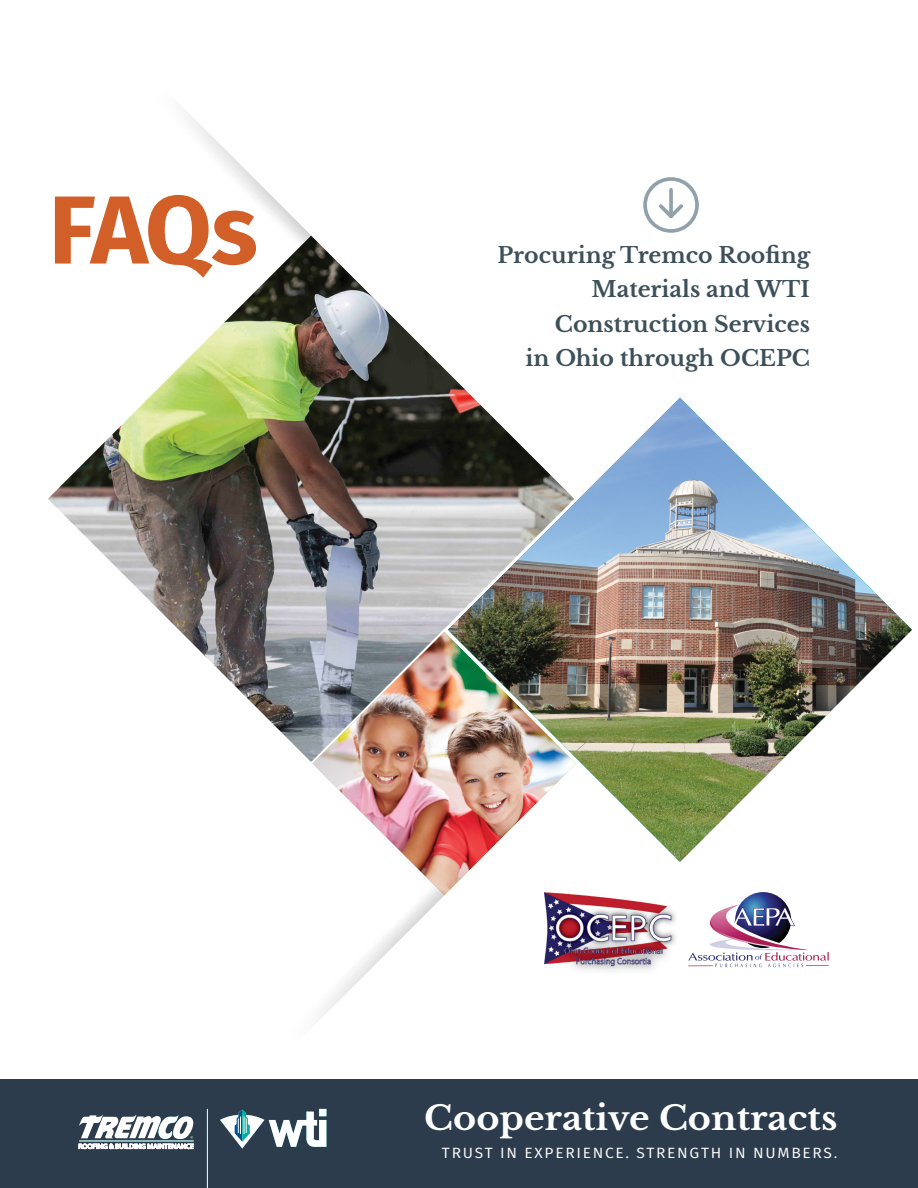
<style>
.page{position:relative;width:918px;height:1188px;background:#fff}
.page>*{position:absolute;margin:0;border:0;box-sizing:border-box;transform-origin:0 0}
.t1{font:700 96.6px "Fira Sans";color:#d25f27}
.t2{font:700 33.45px "Libre Baskerville";color:#fff;scale:1.05 1}
.t3{font:700 22.05px/34.5px "Libre Baskerville";color:#3d505a;text-align:right}
.t4{font:14.85px "Fira Sans";letter-spacing:.11em;color:#fff;scale:1.05 1}
</style>
<div class="page">
<img style="left:312px;top:763px;width:133px;height:257px">
<img style="left:186px;top:111px;width:126px;height:125px">
<img style="left:544px;top:894px;width:132px;height:77px">
<svg style="left:688px;top:892px;width:141px;height:75px"></svg>
<svg style="left:645px;top:179px;width:52px;height:52px"></svg>
<div style="left:643px;top:177px;width:56px;height:56px;border:4px solid #91a1ab;border-radius:50%"></div>
<svg style="left:669px;top:190px;width:4px;height:11px"></svg>
<svg style="left:656px;top:201px;width:31px;height:21px"></svg>
<img style="left:48px;top:236px;width:426px;height:526px">
<img style="left:313px;top:632px;width:263px;height:263px">
<img style="left:448px;top:398px;width:464px;height:464px">
<svg style="left:454px;top:874px;width:11px;height:12px"></svg>
<div style="left:0;top:1080px;width:918px;height:108px;background:#2c3c4c"></div>
<hr style="left:207px;top:1109px;width:1px;height:79px;background:#fff">
<svg style="left:220px;top:1109px;width:106px;height:40px"></svg>
<svg style="left:79px;top:1115px;width:115px;height:34px"></svg>
<hr style="left:79px;top:1141px;width:115px;height:1px;background:#fff">
<h1 class="t1" style="left:49px;top:148px;width:211px">FAQs</h1>
<p class="t3" style="left:497px;top:238px;width:314px">Procuring Tremco Roofing<br>Materials and WTI<br>Construction Services<br>in Ohio through OCEPC</p>
<h2 class="t2" style="left:424px;top:1097px;width:395px">Cooperative Contracts</h2>
<p class="t4" style="left:442px;top:1142px;width:378px">TRUST IN EXPERIENCE. STRENGTH IN NUMBERS.</p>
</div>
